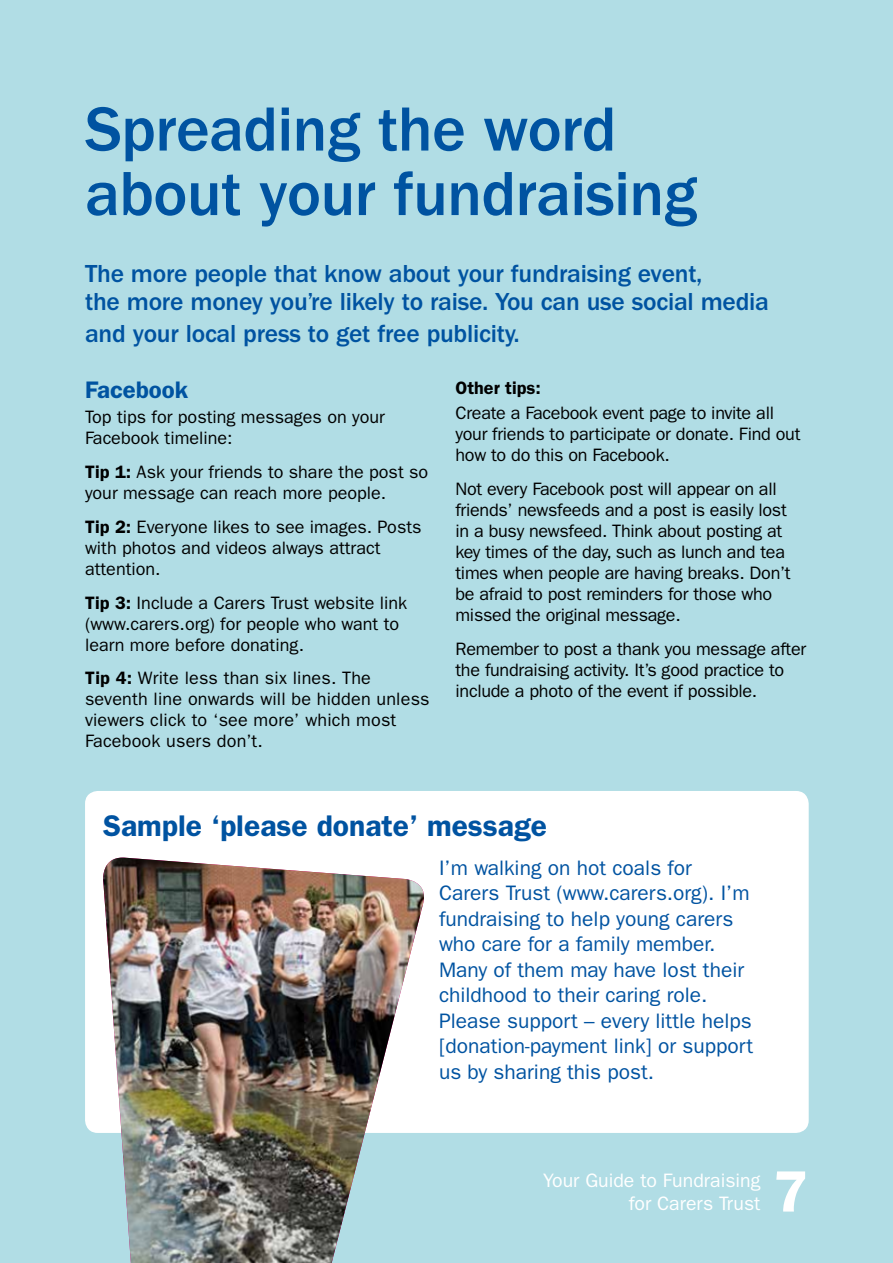
<style>
.page{position:relative;width:893px;height:1263px;background:#b1dde5}
.page>*{position:absolute;margin:0;border:0;box-sizing:border-box;transform-origin:0 0}
.t1{font:500 64.5px/64.5px "ITC Franklin Gothic Std";letter-spacing:-.01em;color:#0053a1}
.t2{font:600 58.5px "ITC Franklin Gothic Std";color:#fff}
.t3{font:600 30px "ITC Franklin Gothic Std";color:#0053a1}
.t4{font:500 25.5px/28.5px "ITC Franklin Gothic Std";letter-spacing:-.01em;color:#0053a1}
.t5{font:600 24px "ITC Franklin Gothic Std";color:#0053a1}
.t6{font:21px/25.5px "ITC Franklin Gothic Std";color:#0053a1}
.t7{font:19.5px/22.5px "ITC Franklin Gothic Std";color:#fff;text-align:right}
.t8{font:18px/21px "ITC Franklin Gothic Std";letter-spacing:-.015em;color:#000}
.t9{font:18px/21px "ITC Franklin Gothic Std";letter-spacing:.01em;color:#000}
.t10{font:600 18px "ITC Franklin Gothic Std";color:#000}
.s1{font-weight:600}
</style>
<div class="page">
<div style="left:85px;top:791px;width:724px;height:342px;background:#fff;border-radius:13px"></div>
<img style="left:103px;top:857px;width:321px;height:406px">
<h1 class="t1" style="left:85px;top:98px;width:613px">Spreading the word about your fundraising</h1>
<h3 class="t4" style="left:85px;top:259px;width:685px">The more people that know about your fundraising event,<br>the more money you’re likely to raise. You can use social media</h3>
<h3 class="t4" style="left:85px;top:319px;width:436px">and your local press to get free publicity.</h3>
<h3 class="t5" style="left:85px;top:376px;width:105px">Facebook</h3>
<p class="t8" style="left:85px;top:407px;width:301px">Top tips for posting messages on your<br>Facebook timeline:</p>
<p class="t8" style="left:85px;top:462px;width:345px"><span class="s1">Tip 1:</span> Ask your friends to share the post so your message can reach more people.</p>
<p class="t8" style="left:85px;top:516px;width:338px"><span class="s1">Tip 2:</span> Everyone likes to see images. Posts with photos and videos always attract attention.</p>
<p class="t8" style="left:85px;top:592px;width:324px"><span class="s1">Tip 3:</span> Include a Carers Trust website link (www.carers.org) for people who want to learn more before donating.</p>
<p class="t9" style="left:85px;top:668px;width:346px"><span class="s1">Tip 4:</span> Write less than six lines. The seventh line onwards will be hidden unless viewers click to ‘see more’ which most Facebook users don’t.</p>
<p class="t10" style="left:455px;top:377px;width:87px">Other tips:</p>
<p class="t8" style="left:455px;top:403px;width:346px">Create a Facebook event page to invite all your friends to participate or donate. Find out how to do this on Facebook.</p>
<p class="t8" style="left:455px;top:479px;width:336px">Not every Facebook post will appear on all friends’ newsfeeds and a post is easily lost in a busy newsfeed. Think about posting at key times of the day, such as lunch and tea times when people are having breaks. Don’t be afraid to post reminders for those who missed the original message.</p>
<p class="t8" style="left:455px;top:638px;width:352px">Remember to post a thank you message after the fundraising activity. It’s good practice to include a photo of the event if possible.</p>
<h3 class="t3" style="left:103px;top:808px;width:446px">Sample ‘please donate’ message</h3>
<p class="t6" style="left:439px;top:855px;width:316px">I’m walking on hot coals for<br>Carers Trust (www.carers.org). I’m fundraising to help young carers who care for a family member.<br>Many of them may have lost their childhood to their caring role.<br>Please support – every little helps [donation-payment link] or support us by sharing this post.</p>
<p class="t7" style="left:543px;top:1169px;width:219px">Your Guide to Fundraising for Carers Trust</p>
<h2 class="t2" style="left:772px;top:1157px;width:37px">7</h2>
</div>
